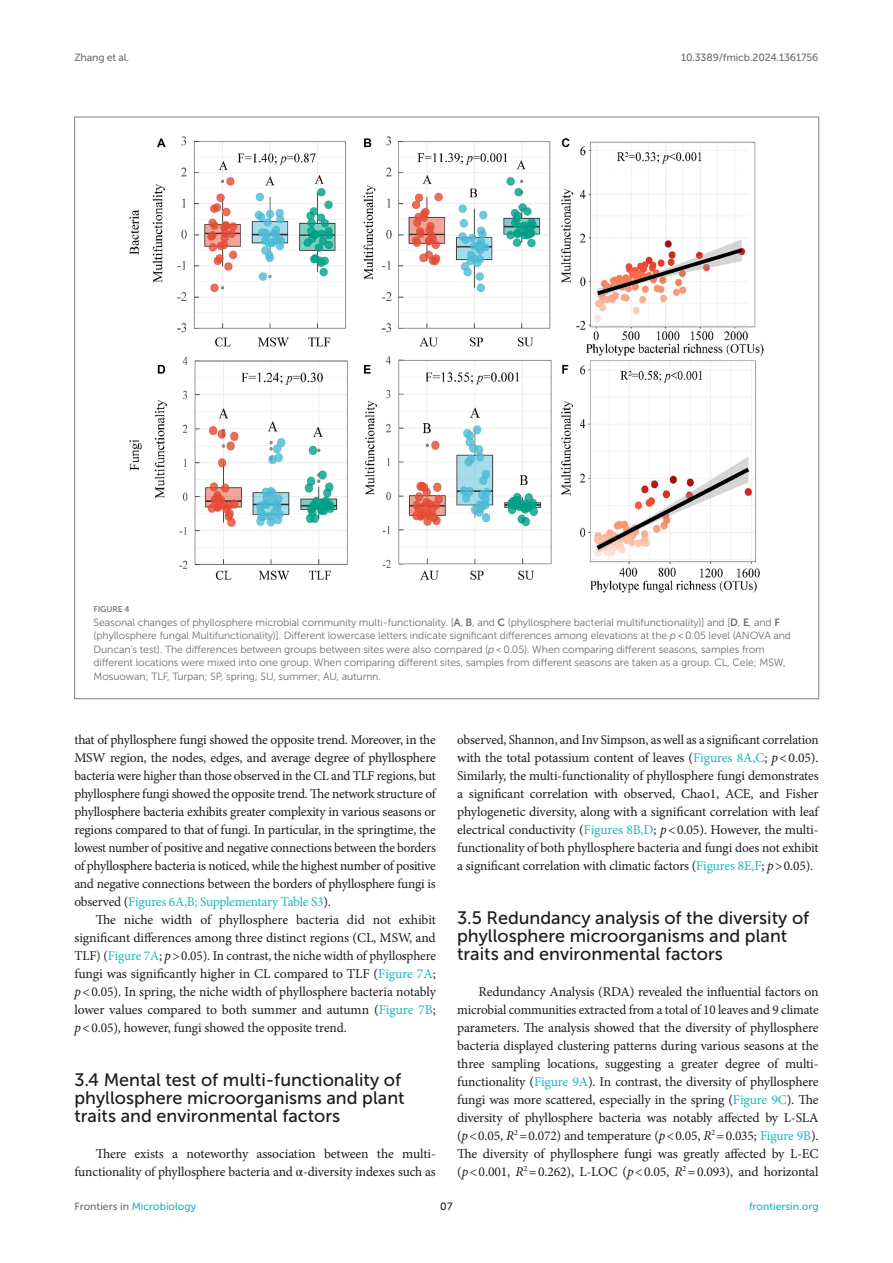
<style>
.page{position:relative;width:893px;height:1263px;background:#fff}
.page>*{position:absolute;margin:0;border:0;box-sizing:border-box;transform-origin:0 0}
.HEAD_2{font:18px/18px "Museo Sans 500";color:#1b1c1b}
.TEXT_FLUSH{font:13.5px/18px "Minion Pro";letter-spacing:-.01em;color:#1b1c1b;text-align:justify}
.TEXT{font:13.5px/18px "Minion Pro";letter-spacing:-.005em;color:#1b1c1b;text-align:justify}
.FIG_LEG{font:10.5px/13.5px "Museo Sans 300";letter-spacing:-.01em;color:#706f70}
.t1{font:10.5px "Museo Sans 500";color:#1db5c3}
.t2{font:10.5px "Museo Sans 500";letter-spacing:-.015em;color:#706f70}
.t3{font:10.5px "Museo Sans 500";color:#1b1c1b}
.FIG_HD{font:8.25px "Museo Sans 700";letter-spacing:-.01em;color:#7e7f7f}
.s1{font-family:"Museo Sans 700"}
.s2{font-style:italic}
.s3{color:#1db5c3}
.s4{font-family:"STIX General"}
.s5{color:#706f70}
</style>
<div class="page">
<img style="left:129px;top:136px;width:635px;height:457px">
<p class="t2" style="left:74px;top:51px;width:56px">Zhang et al.</p>
<p class="t2" style="left:681px;top:51px;width:139px">10.3389/fmicb.2024.1361756</p>
<p class="FIG_HD" style="left:94px;top:605px;width:37px">FIGURE 4</p>
<p class="FIG_LEG" style="left:94px;top:615px;width:699px">Seasonal changes of phyllosphere microbial community multi-functionality. [<span class="s1">A</span>, <span class="s1">B</span>, and <span class="s1">C</span> (phyllosphere bacterial multifunctionality)] and [<span class="s1">D</span>, <span class="s1">E</span>, and <span class="s1">F </span>(phyllosphere fungal Multifunctionality)]. Different lowercase letters indicate significant differences among elevations at the <span class="s2">p</span> &lt; 0.05 level (ANOVA and Duncan’s test). The differences between groups between sites were also compared (<span class="s2">p</span> &lt; 0.05). When comparing different seasons, samples from different locations were mixed into one group. When comparing different sites, samples from different seasons are taken as a group. CL, Cele; MSW, Mosuowan; TLF, Turpan; SP, spring; SU, summer; AU, autumn.</p>
<p class="TEXT_FLUSH" style="left:74px;top:731px;width:363px">that of phyllosphere fungi showed the opposite trend. Moreover, in the MSW region, the nodes, edges, and average degree of phyllosphere bacteria were higher than those observed in the CL and TLF regions, but phyllosphere fungi showed the opposite trend. The network structure of phyllosphere bacteria exhibits greater complexity in various seasons or regions compared to that of fungi. In particular, in the springtime, the lowest number of positive and negative connections between the borders of phyllosphere bacteria is noticed, while the highest number of positive and negative connections between the borders of phyllosphere fungi is observed (<span class="s3">Figures 6A,B; Supplementary Table S3</span>).</p>
<p class="TEXT" style="left:74px;top:911px;width:363px;text-indent:21px">The niche width of phyllosphere bacteria did not exhibit significant differences among three distinct regions (CL, MSW, and TLF) (<span class="s3">Figure 7A</span>; <span class="s2">p</span>&gt;0.05). In contrast, the niche width of phyllosphere fungi was significantly higher in CL compared to TLF (<span class="s3">Figure 7A</span>; <span class="s2">p</span>&lt;0.05). In spring, the niche width of phyllosphere bacteria notably lower values compared to both summer and autumn (<span class="s3">Figure 7B</span>; <span class="s2">p</span>&lt;0.05), however, fungi showed the opposite trend.</p>
<p class="HEAD_2" style="left:74px;top:1071px;width:332px">3.4 Mental test of multi-functionality of phyllosphere microorganisms and plant traits and environmental factors</p>
<p class="TEXT_FLUSH" style="left:74px;top:1145px;width:363px;text-align:right">There exists a noteworthy association between the multi&shy;functionality of phyllosphere bacteria and <span class="s4">α</span>-diversity indexes such as</p>
<p class="TEXT_FLUSH" style="left:457px;top:731px;width:363px">observed, Shannon, and Inv Simpson, as well as a significant correlation with the total potassium content of leaves (<span class="s3">Figures 8A,C</span>; <span class="s2">p</span>&lt;0.05).<br>Similarly, the multi-functionality of phyllosphere fungi demonstrates a significant correlation with observed, Chao1, ACE, and Fisher phylogenetic diversity, along with a significant correlation with leaf electrical conductivity (<span class="s3">Figures 8B,D</span>; <span class="s2">p</span>&lt;0.05). However, the multi&shy;functionality of both phyllosphere bacteria and fungi does not exhibit a significant correlation with climatic factors (<span class="s3">Figures 8E,F</span>; <span class="s2">p</span>&gt;0.05).</p>
<p class="HEAD_2" style="left:457px;top:909px;width:354px">3.5 Redundancy analysis of the diversity of phyllosphere microorganisms and plant traits and environmental factors</p>
<p class="TEXT_FLUSH" style="left:457px;top:983px;width:363px;text-indent:21px">Redundancy Analysis (RDA) revealed the influential factors on microbial communities extracted from a total of 10 leaves and 9 climate parameters. The analysis showed that the diversity of phyllosphere bacteria displayed clustering patterns during various seasons at the three sampling locations, suggesting a greater degree of multi&shy;functionality (<span class="s3">Figure 9A</span>). In contrast, the diversity of phyllosphere fungi was more scattered, especially in the spring (<span class="s3">Figure 9C</span>). The diversity of phyllosphere bacteria was notably affected by L-SLA (<span class="s2">p</span>&lt;0.05, <span class="s2">R</span><sup>2</sup> =0.072) and temperature (<span class="s2">p</span>&lt;0.05, <span class="s2">R</span><sup>2</sup> =0.035; <span class="s3">Figure 9B</span>).<br>The diversity of phyllosphere fungi was greatly affected by L-EC (<span class="s2">p</span>&lt;0.001, <span class="s2">R</span><sup>2</sup> =0.262), L-LOC (<span class="s2">p</span>&lt;0.05, <span class="s2">R</span><sup>2</sup> =0.093), and horizontal</p>
<p class="t1" style="left:74px;top:1200px;width:123px"><span class="s5">Frontiers in</span> Microbiology</p>
<p class="t3" style="left:440px;top:1200px;width:14px">07</p>
<p class="t1" style="left:749px;top:1200px;width:71px">frontiersin.org</p>
</div>
